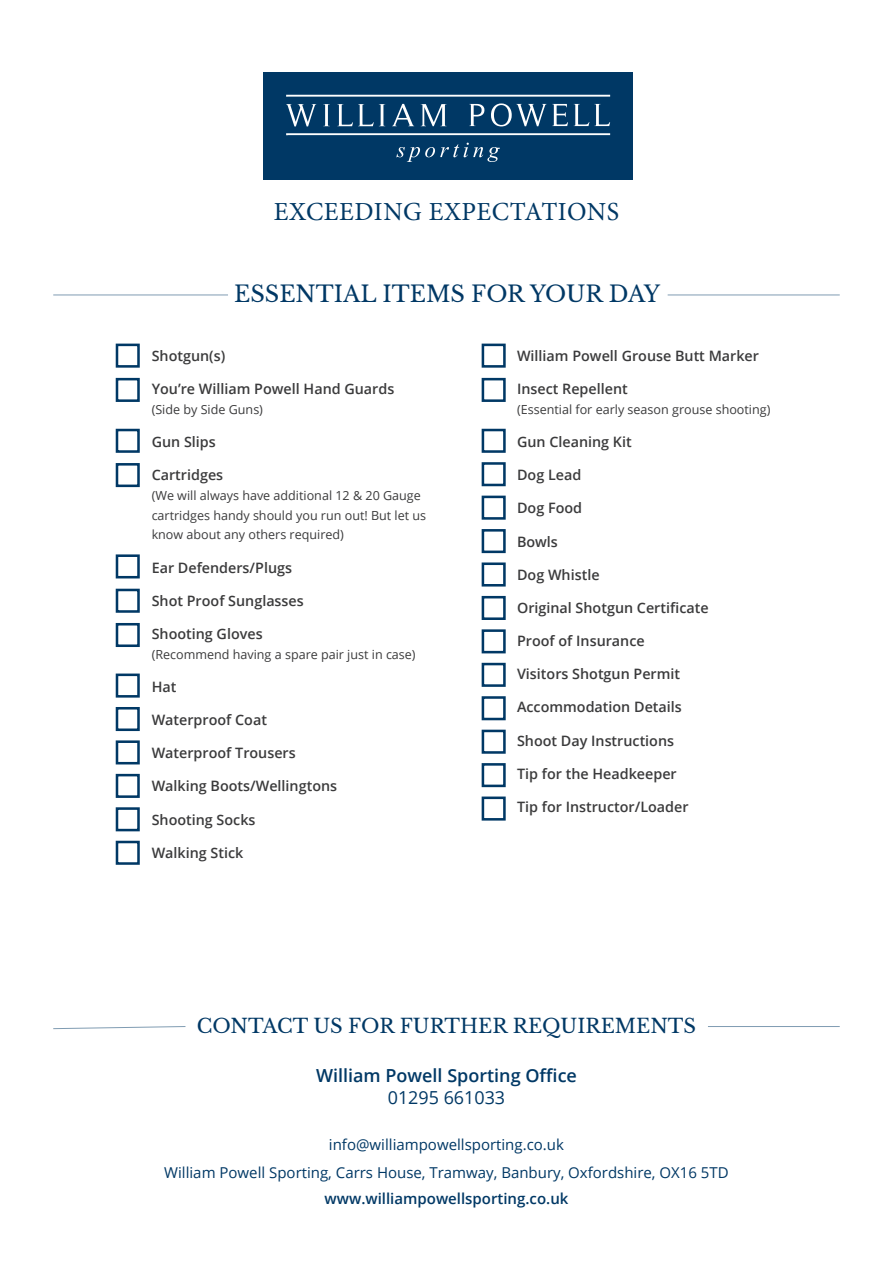
<style>
.page{position:relative;width:893px;height:1263px;background:#fff}
.page>*{position:absolute;margin:0;border:0;box-sizing:border-box;transform-origin:0 0}
.t1{font:26.1px "Minion Pro";letter-spacing:.02em;color:#003865}
.t2{font:22.35px "Libre Baskerville";color:#003865}
.t3{font:19.5px "Libre Baskerville";color:#003865}
.t4{font:600 18px "Open Sans";color:#003865}
.t5{font:17.85px "Open Sans";color:#003865}
.t6{font:15px "Open Sans";color:#003865}
.t7{font:600 15px "Open Sans";color:#003865}
.t8{font:600 14.4px "Open Sans";color:#3b3b3c}
.t9{font:12.6px/19.6px "Open Sans";color:#3b3b3c}
</style>
<div class="page">
<hr style="left:53px;top:295px;width:175px;height:1px;background:#809cb2">
<hr style="left:668px;top:295px;width:172px;height:1px;background:#809cb2">
<svg style="left:53px;top:1026px;width:133px;height:3px"></svg>
<hr style="left:708px;top:1026px;width:132px;height:1px;background:#809cb2">
<div style="left:116px;top:344px;width:24px;height:24px;background:#fff;border:3px solid #003865"></div>
<div style="left:482px;top:344px;width:24px;height:24px;background:#fff;border:3px solid #003865"></div>
<div style="left:482px;top:378px;width:24px;height:24px;background:#fff;border:3px solid #003865"></div>
<div style="left:482px;top:429px;width:24px;height:24px;background:#fff;border:3px solid #003865"></div>
<div style="left:482px;top:796px;width:24px;height:24px;background:#fff;border:3px solid #003865"></div>
<div style="left:116px;top:378px;width:24px;height:24px;background:#fff;border:3px solid #003865"></div>
<div style="left:116px;top:429px;width:24px;height:24px;background:#fff;border:3px solid #003865"></div>
<div style="left:116px;top:463px;width:24px;height:24px;background:#fff;border:3px solid #003865"></div>
<div style="left:116px;top:554px;width:24px;height:24px;background:#fff;border:3px solid #003865"></div>
<div style="left:116px;top:589px;width:24px;height:24px;background:#fff;border:3px solid #003865"></div>
<div style="left:116px;top:623px;width:24px;height:24px;background:#fff;border:3px solid #003865"></div>
<div style="left:482px;top:596px;width:24px;height:24px;background:#fff;border:3px solid #003865"></div>
<div style="left:482px;top:629px;width:24px;height:24px;background:#fff;border:3px solid #003865"></div>
<div style="left:482px;top:663px;width:24px;height:24px;background:#fff;border:3px solid #003865"></div>
<div style="left:482px;top:696px;width:24px;height:24px;background:#fff;border:3px solid #003865"></div>
<div style="left:482px;top:462px;width:24px;height:24px;background:#fff;border:3px solid #003865"></div>
<div style="left:482px;top:496px;width:24px;height:24px;background:#fff;border:3px solid #003865"></div>
<div style="left:482px;top:529px;width:24px;height:24px;background:#fff;border:3px solid #003865"></div>
<div style="left:482px;top:562px;width:24px;height:24px;background:#fff;border:3px solid #003865"></div>
<div style="left:482px;top:730px;width:24px;height:24px;background:#fff;border:3px solid #003865"></div>
<div style="left:482px;top:763px;width:24px;height:24px;background:#fff;border:3px solid #003865"></div>
<div style="left:116px;top:841px;width:24px;height:24px;background:#fff;border:3px solid #003865"></div>
<div style="left:116px;top:673px;width:24px;height:25px;background:#fff;border:3px solid #003865"></div>
<div style="left:116px;top:707px;width:24px;height:24px;background:#fff;border:3px solid #003865"></div>
<div style="left:116px;top:740px;width:24px;height:24px;background:#fff;border:3px solid #003865"></div>
<div style="left:116px;top:774px;width:24px;height:24px;background:#fff;border:3px solid #003865"></div>
<div style="left:116px;top:807px;width:24px;height:24px;background:#fff;border:3px solid #003865"></div>
<div style="left:263px;top:73px;width:370px;height:107px;background:#003865"></div>
<svg style="left:286px;top:95px;width:324px;height:2px"></svg>
<svg style="left:286px;top:133px;width:324px;height:2px"></svg>
<svg style="left:286px;top:104px;width:30px;height:22px"></svg>
<svg style="left:323px;top:104px;width:7px;height:22px"></svg>
<svg style="left:337px;top:104px;width:48px;height:22px"></svg>
<svg style="left:392px;top:104px;width:22px;height:22px"></svg>
<svg style="left:421px;top:104px;width:25px;height:22px"></svg>
<svg style="left:469px;top:104px;width:15px;height:22px"></svg>
<svg style="left:491px;top:103px;width:55px;height:23px"></svg>
<svg style="left:552px;top:104px;width:16px;height:22px"></svg>
<svg style="left:574px;top:104px;width:36px;height:22px"></svg>
<svg style="left:396px;top:143px;width:104px;height:19px"></svg>
<h1 class="t1" style="left:274px;top:194px;width:347px">EXCEEDING EXPECTATIONS</h1>
<h2 class="t2" style="left:234px;top:280px;width:427px">ESSENTIAL ITEMS FOR YOUR DAY</h2>
<p class="t8" style="left:152px;top:346px;width:75px">Shotgun(s)</p>
<p class="t8" style="left:152px;top:379px;width:244px">You’re William Powell Hand Guards</p>
<p class="t9" style="left:152px;top:399px;width:113px">(Side by Side Guns)</p>
<p class="t8" style="left:152px;top:432px;width:66px">Gun Slips</p>
<p class="t8" style="left:152px;top:465px;width:73px">Cartridges</p>
<p class="t9" style="left:152px;top:485px;width:276px">(We will always have additional 12 &amp; 20 Gauge cartridges handy should you run out! But let us know about any others required)</p>
<p class="t8" style="left:152px;top:557px;width:142px">Ear Defenders/Plugs</p>
<p class="t8" style="left:152px;top:591px;width:154px">Shot Proof Sunglasses</p>
<p class="t8" style="left:152px;top:624px;width:113px">Shooting Gloves</p>
<p class="t9" style="left:152px;top:644px;width:265px">(Recommend having a spare pair just in case)</p>
<p class="t8" style="left:152px;top:677px;width:26px">Hat</p>
<p class="t8" style="left:152px;top:710px;width:117px">Waterproof Coat</p>
<p class="t8" style="left:152px;top:743px;width:146px">Waterproof Trousers</p>
<p class="t8" style="left:152px;top:776px;width:187px">Walking Boots/Wellingtons</p>
<p class="t8" style="left:152px;top:809px;width:105px">Shooting Socks</p>
<p class="t8" style="left:152px;top:842px;width:93px">Walking Stick</p>
<p class="t8" style="left:517px;top:346px;width:243px">William Powell Grouse Butt Marker</p>
<p class="t8" style="left:517px;top:379px;width:112px">Insect Repellent</p>
<p class="t9" style="left:517px;top:399px;width:255px">(Essential for early season grouse shooting)</p>
<p class="t8" style="left:517px;top:432px;width:116px">Gun Cleaning Kit</p>
<p class="t8" style="left:517px;top:465px;width:66px">Dog Lead</p>
<p class="t8" style="left:517px;top:498px;width:67px">Dog Food</p>
<p class="t8" style="left:517px;top:531px;width:42px">Bowls</p>
<p class="t8" style="left:517px;top:565px;width:84px">Dog Whistle</p>
<p class="t8" style="left:517px;top:598px;width:193px">Original Shotgun Certificate</p>
<p class="t8" style="left:517px;top:631px;width:129px">Proof of Insurance</p>
<p class="t8" style="left:517px;top:664px;width:165px">Visitors Shotgun Permit</p>
<p class="t8" style="left:517px;top:697px;width:166px">Accommodation Details</p>
<p class="t8" style="left:517px;top:730px;width:159px">Shoot Day Instructions</p>
<p class="t8" style="left:517px;top:764px;width:161px">Tip for the Headkeeper</p>
<p class="t8" style="left:517px;top:797px;width:173px">Tip for Instructor/Loader</p>
<h3 class="t3" style="left:197px;top:1014px;width:501px">CONTACT US FOR FURTHER REQUIREMENTS</h3>
<p class="t4" style="left:316px;top:1063px;width:262px">William Powell Sporting Office</p>
<p class="t5" style="left:388px;top:1085px;width:119px">01295 661033</p>
<p class="t6" style="left:329px;top:1134px;width:237px">info@williampowellsporting.co.uk</p>
<p class="t6" style="left:164px;top:1162px;width:566px">William Powell Sporting, Carrs House, Tramway, Banbury, Oxfordshire, OX16 5TD</p>
<p class="t7" style="left:325px;top:1188px;width:245px">www.williampowellsporting.co.uk</p>
</div>
